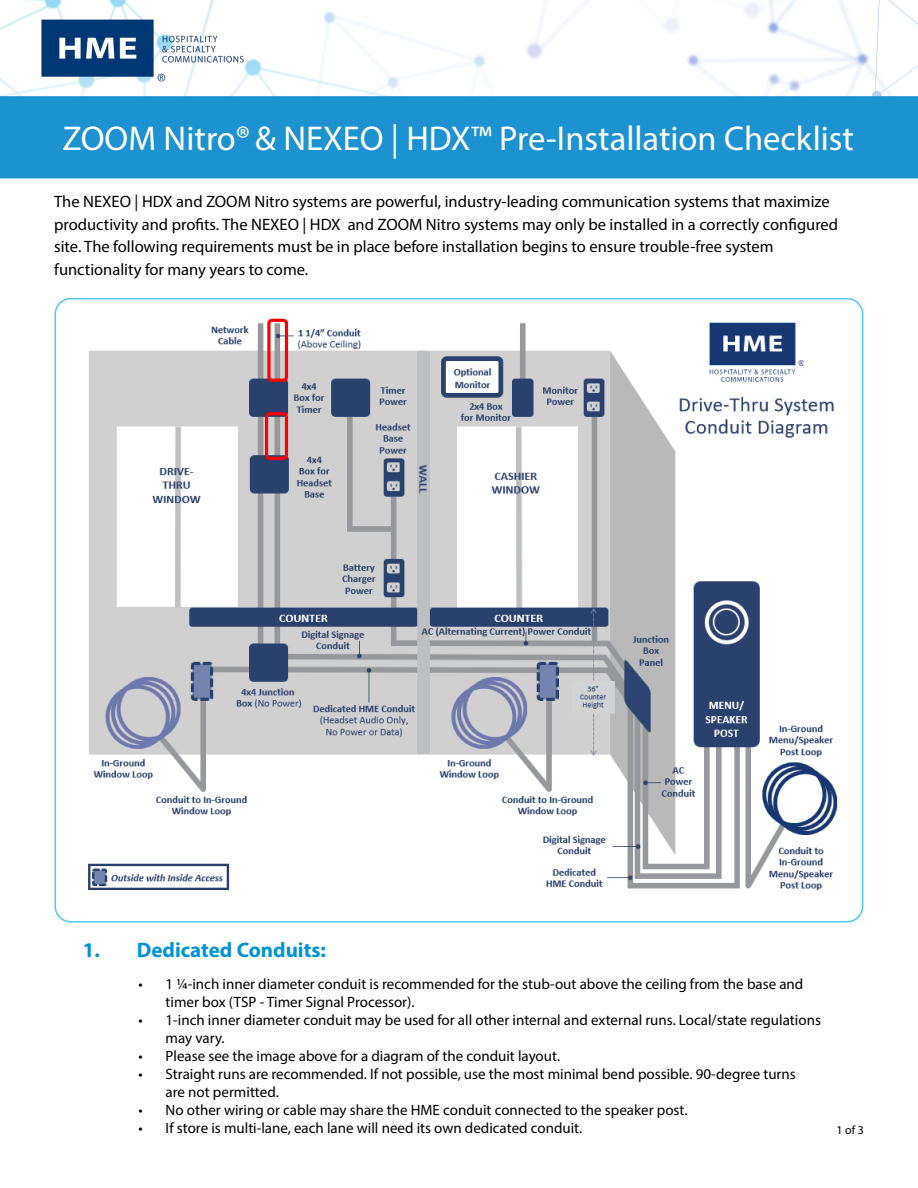
<style>
.page{position:relative;width:918px;height:1188px;background:#fff}
.page>*{position:absolute;margin:0;border:0;box-sizing:border-box;transform-origin:0 0}
.t1{font:34.5px "Myriad Pro";color:#fff}
.t2{font:700 21px "Myriad Pro";color:#0093d8}
.t3{font:16.5px/22.5px "Myriad Pro";color:#000}
.t4{font:15px/18px "Myriad Pro";color:#000}
.t5{font:12px "Myriad Pro";color:#000}
</style>
<div class="page">
<img style="left:0;top:0;width:918px;height:96px">
<img style="left:40px;top:19px;width:205px;height:63px">
<div style="left:0;top:96px;width:918px;height:82px;background:#1c92d1"></div>
<img style="left:57px;top:299px;width:806px;height:614px">
<h1 class="t1" style="left:63px;top:117px;width:793px">ZOOM Nitro® &amp; NEXEO | HDX™ Pre-Installation Checklist</h1>
<p class="t3" style="left:54px;top:190px;width:785px">The NEXEO | HDX and ZOOM Nitro systems are powerful, industry-leading communication systems that maximize productivity and profits. The NEXEO | HDX and ZOOM Nitro systems may only be installed in a correctly configured site. The following requirements must be in place before installation begins to ensure trouble-free system functionality for many years to come.</p>
<h2 class="t2" style="left:83px;top:937px;width:245px">1. Dedicated Conduits:</h2>
<p class="t4" style="left:166px;top:975px;width:639px;text-indent:-27px">• 1 ¼-inch inner diameter conduit is recommended for the stub-out above the ceiling from the base and timer box (TSP - Timer Signal Processor).</p>
<p class="t4" style="left:166px;top:1011px;width:657px;text-indent:-27px">• 1-inch inner diameter conduit may be used for all other internal and external runs. Local/state regulations may vary.</p>
<p class="t4" style="left:139px;top:1047px;width:423px">• Please see the image above for a diagram of the conduit layout.</p>
<p class="t4" style="left:166px;top:1065px;width:632px;text-indent:-27px">• Straight runs are recommended. If not possible, use the most minimal bend possible. 90-degree turns are not permitted.</p>
<p class="t4" style="left:139px;top:1101px;width:550px">• No other wiring or cable may share the HME conduit connected to the speaker post.</p>
<p class="t4" style="left:139px;top:1119px;width:445px">• If store is multi-lane, each lane will need its own dedicated conduit.</p>
<p class="t5" style="left:837px;top:1123px;width:29px">1 of 3</p>
</div>
